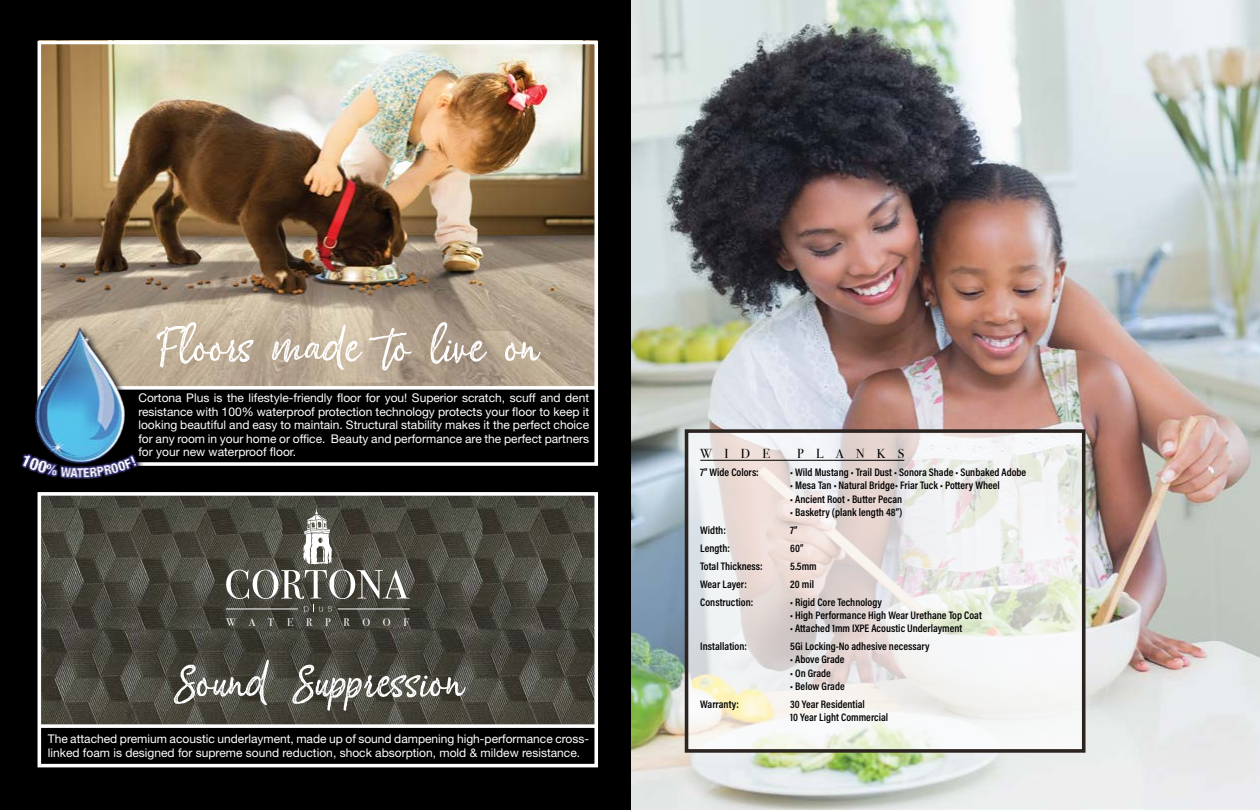
<style>
.page{position:relative;width:1260px;height:810px;background:#fff}
.page>*{position:absolute;margin:0;border:0;box-sizing:border-box;transform-origin:0 0}
.t1{font:80px "Silentmind Rough";color:#fff}
.t2{font:13px "Bodoni Svty Two ITCTT";letter-spacing:.95em;color:#000}
.t3{font:12px/13.5px "Helvetica Neue LT Std";color:#fff}
.t4{font:11px/13.2px "Acumin Variable Concept";color:#000}
.t5{font:11px "Bodoni Svty Two SCITCTT";letter-spacing:1.17em;color:#fff}
</style>
<div class="page">
<div style="left:0;top:0;width:630px;height:810px;background:#000"></div>
<img style="left:43px;top:497px;width:550px;height:227px">
<img style="left:43px;top:46px;width:550px;height:340px">
<div style="left:38px;top:41px;width:560px;height:425px;border:4px solid #fff"></div>
<svg style="left:145px;top:386px;width:452px;height:4px;background:#e5e5e5"></svg>
<div style="left:19px;top:325px;width:126px;height:161px;background:#000;opacity:.83"></div>
<img style="left:19px;top:328px;width:123px;height:158px">
<div style="left:38px;top:492px;width:560px;height:275px;border:4px solid #fff"></div>
<svg style="left:40px;top:724px;width:556px;height:4px;background:#e9e9e8"></svg>
<svg style="left:226px;top:570px;width:184px;height:43px;background:#6b6a63"></svg>
<svg style="left:303px;top:507px;width:29px;height:57px;background:#a6a6a1"></svg>
<hr style="left:338px;top:609px;width:72px;height:1px;background:#fff">
<img style="left:631px;top:0;width:629px;height:810px">
<svg style="left:690px;top:434px;width:391px;height:314px"></svg>
<hr style="left:700px;top:460px;width:204px;height:1px;background:#000">
<div style="left:685px;top:429px;width:401px;height:324px;border:4px solid #2c2420"></div>
<h1 class="t1" style="left:157px;top:313px;width:384px">Floors made to live on</h1>
<p class="t3" style="left:138px;top:391px;width:452px;text-align:justify">Cortona Plus is the lifestyle-friendly floor for you! Superior scratch, scuff and dent resistance with 100% waterproof protection technology protects your floor to keep it looking beautiful and easy to maintain. Structural stability makes it the perfect choice for any room in your home or office. Beauty and performance are the perfect partners for your new waterproof floor.</p>
<p class="t5" style="left:226px;top:616px;width:185px">WATERPROOF</p>
<h1 class="t1" style="left:174px;top:649px;width:291px">Sound Suppression</h1>
<p class="t3" style="left:48px;top:732px;width:543px">The attached premium acoustic underlayment, made up of sound dampening high-performance cross&shy;linked foam is designed for supreme sound reduction, shock absorption, mold &amp; mildew resistance.</p>
<p class="t2" style="left:700px;top:443px;width:71px">WIDE</p>
<p class="t2" style="left:797px;top:443px;width:109px">PLANKS</p>
<p class="t4" style="left:700px;top:465px;width:60px">7” Wide Colors:</p>
<p class="t4" style="left:790px;top:465px;width:238px">• Wild Mustang • Trail Dust • Sonora Shade • Sunbaked Adobe</p>
<p class="t4" style="left:790px;top:479px;width:211px">• Mesa Tan • Natural Bridge• Friar Tuck • Pottery Wheel</p>
<p class="t4" style="left:790px;top:492px;width:114px">• Ancient Root • Butter Pecan</p>
<p class="t4" style="left:790px;top:505px;width:114px">• Basketry (plank length 48”)</p>
<p class="t4" style="left:700px;top:523px;width:27px">Width:</p>
<p class="t4" style="left:790px;top:523px;width:9px">7”</p>
<p class="t4" style="left:700px;top:541px;width:31px">Length:</p>
<p class="t4" style="left:790px;top:541px;width:15px">60”</p>
<p class="t4" style="left:700px;top:559px;width:64px">Total Thickness:</p>
<p class="t4" style="left:790px;top:559px;width:28px">5.5mm</p>
<p class="t4" style="left:700px;top:577px;width:48px">Wear Layer:</p>
<p class="t4" style="left:790px;top:577px;width:25px">20 mil</p>
<p class="t4" style="left:700px;top:595px;width:55px">Construction:</p>
<p class="t4" style="left:790px;top:595px;width:93px">• Rigid Core Technology</p>
<p class="t4" style="left:790px;top:608px;width:193px">• High Performance High Wear Urethane Top Coat</p>
<p class="t4" style="left:790px;top:621px;width:174px">• Attached 1mm IXPE Acoustic Underlayment</p>
<p class="t4" style="left:700px;top:639px;width:48px">Installation:</p>
<p class="t4" style="left:790px;top:639px;width:141px">5Gi Locking-No adhesive necessary</p>
<p class="t4" style="left:790px;top:653px;width:56px">• Above Grade</p>
<p class="t4" style="left:790px;top:666px;width:42px">• On Grade</p>
<p class="t4" style="left:790px;top:679px;width:56px">• Below Grade</p>
<p class="t4" style="left:700px;top:697px;width:40px">Warranty:</p>
<p class="t4" style="left:790px;top:697px;width:100px">30 Year Residential<br>10 Year Light Commercial</p>
</div>
